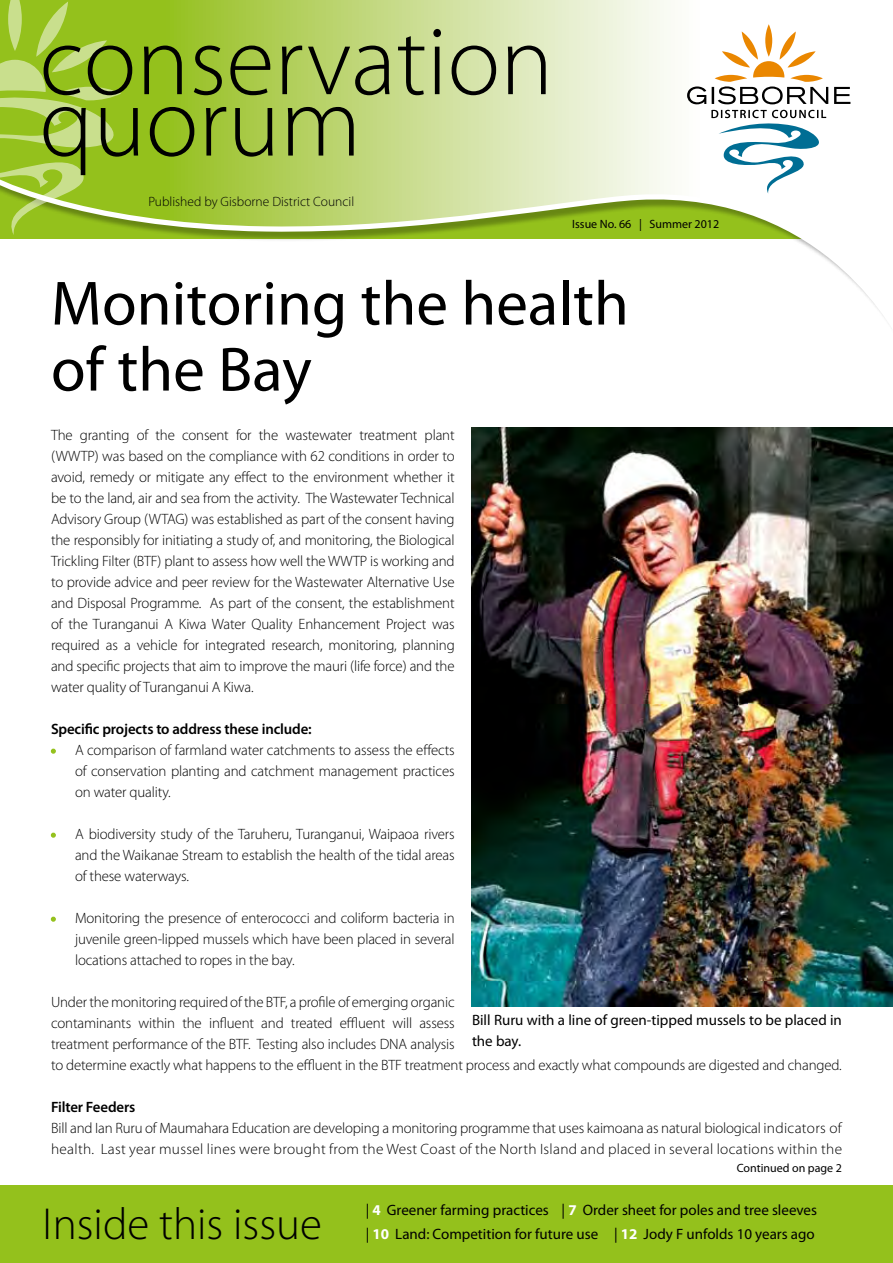
<style>
.page{position:relative;width:893px;height:1263px;background:#fff}
.page>*{position:absolute;margin:0;border:0;box-sizing:border-box;transform-origin:0 0}
.t1{font:300 99px "Myriad Pro";color:#000}
.t2{font:63px/66px "Myriad Pro";color:#000}
.t3{font:300 45px "Myriad Pro";color:#000}
.t4{font:300 15px/21px "Myriad Pro";letter-spacing:-.01em;color:#000;text-align:justify}
.t5{font:300 15px/21px "Myriad Pro";letter-spacing:.015em;color:#000}
.t6{font:15px/24px "Myriad Pro";color:#000}
.t7{font:600 15px "Myriad Pro";letter-spacing:-.01em;color:#000}
.t8{font:300 13.5px "Myriad Pro";color:#000}
.t9{font:12px "Myriad Pro";color:#000}
.s1{font-weight:600;color:#94c11c}
.s2{font-weight:700;color:#fff}
</style>
<div class="page">
<div style="left:0;top:1185px;width:893px;height:78px;background:#94c11c"></div>
<svg style="left:0;top:0;width:884px;height:317px"></svg>
<svg style="left:711px;top:110px;width:116px;height:83px"></svg>
<svg style="left:687px;top:24px;width:163px;height:80px"></svg>
<svg style="left:0;top:0;width:130px;height:235px;background:#a2c83d"></svg>
<svg style="left:51px;top:749px;width:5px;height:5px"></svg>
<svg style="left:51px;top:833px;width:5px;height:5px"></svg>
<svg style="left:51px;top:917px;width:5px;height:5px"></svg>
<img style="left:472px;top:427px;width:421px;height:579px">
<h1 class="t1" style="left:40px;top:2px;width:515px">conservation</h1>
<h1 class="t1" style="left:40px;top:63px;width:323px">quorum</h1>
<p class="t8" style="left:148px;top:193px;width:207px">Published by Gisborne District Council</p>
<p class="t9" style="left:572px;top:217px;width:148px">Issue No. 66 | Summer 2012</p>
<h2 class="t2" style="left:51px;top:269px;width:579px">Monitoring the health of the Bay</h2>
<p class="t4" style="left:51px;top:424px;width:405px">The granting of the consent for the wastewater treatment plant (WWTP) was based on the compliance with 62 conditions in order to avoid, remedy or mitigate any effect to the environment whether it be to the land, air and sea from the activity. The Wastewater Technical Advisory Group (WTAG) was established as part of the consent having the responsibly for initiating a study of, and monitoring, the Biological Trickling Filter (BTF) plant to assess how well the WWTP is working and to provide advice and peer review for the Wastewater Alternative Use and Disposal Programme. As part of the consent, the establishment of the Turanganui A Kiwa Water Quality Enhancement Project was required as a vehicle for integrated research, monitoring, planning and specific projects that aim to improve the mauri (life force) and the water quality of Turanganui A Kiwa.</p>
<p class="t7" style="left:51px;top:719px;width:262px">Specific projects to address these include:</p>
<p class="t4" style="left:75px;top:739px;width:381px;text-indent:-24px"><span class="s1">•</span> A comparison of farmland water catchments to assess the effects of conservation planting and catchment management practices on water quality.</p>
<p class="t4" style="left:75px;top:823px;width:381px;text-indent:-24px"><span class="s1">•</span> A biodiversity study of the Taruheru, Turanganui, Waipaoa rivers and the Waikanae Stream to establish the health of the tidal areas of these waterways.</p>
<p class="t4" style="left:75px;top:907px;width:381px;text-indent:-24px"><span class="s1">•</span> Monitoring the presence of enterococci and coliform bacteria in juvenile green-lipped mussels which have been placed in several locations attached to ropes in the bay.</p>
<p class="t4" style="left:51px;top:991px;width:792px;text-align:left">Under the monitoring required of the BTF, a profile of emerging organic<br>contaminants within the influent and treated effluent will assess<br>treatment performance of the BTF. Testing also includes DNA analysis<br>to determine exactly what happens to the effluent in the BTF treatment process and exactly what compounds are digested and changed.</p>
<p class="t7" style="left:51px;top:1097px;width:86px">Filter Feeders</p>
<p class="t5" style="left:51px;top:1117px;width:793px">Bill and Ian Ruru of Maumahara Education are developing a monitoring programme that uses kaimoana as natural biological indicators of health. Last year mussel lines were brought from the West Coast of the North Island and placed in several locations within the</p>
<p class="t6" style="left:472px;top:1009px;width:371px;line-height:21px">Bill Ruru with a line of green-tipped mussels to be placed in the bay.</p>
<p class="t9" style="left:737px;top:1161px;width:107px">Continued on page 2</p>
<h3 class="t3" style="left:43px;top:1196px;width:281px">Inside this issue</h3>
<p class="t6" style="left:366px;top:1197px;width:453px">| <span class="s2">4</span> Greener farming practices | <span class="s2">7</span> Order sheet for poles and tree sleeves | <span class="s2">10</span> Land: Competition for future use | <span class="s2">12</span> Jody F unfolds 10 years ago</p>
</div>
